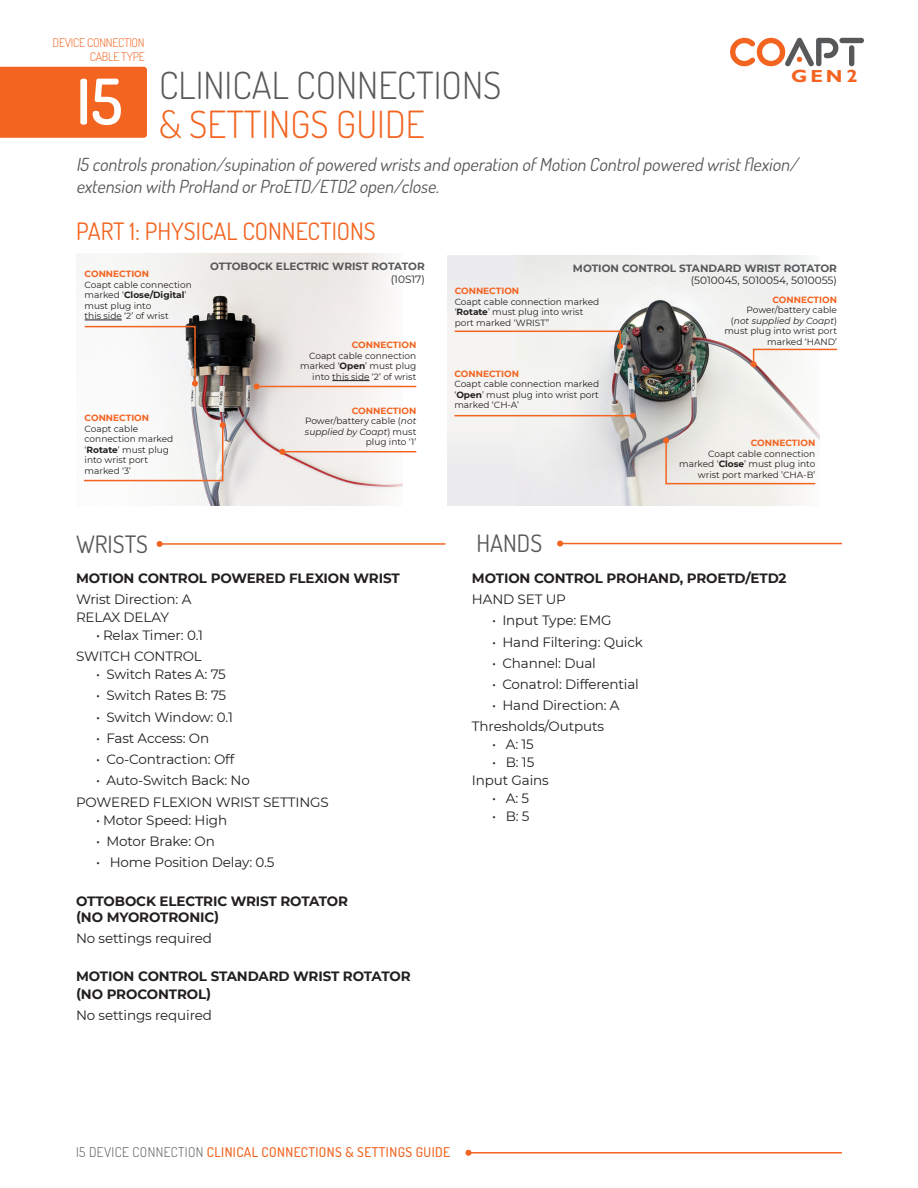
<style>
.page{position:relative;width:918px;height:1188px;background:#fff}
.page>*{position:absolute;margin:0;border:0;box-sizing:border-box;transform-origin:0 0}
.t1{font:600 63px "Dosis";color:#fff}
.t2{font:300 37.5px "Dosis";color:#57585a}
.t3{font:300 37.5px "Dosis";color:#f36421}
.t4{font:24px "Dosis";color:#f36421}
.t5{font:24px "Dosis";color:#57585a}
.t6{font:italic 18px/22.5px "Dosis";color:#57585a}
.t7{font:700 17.4px "Gill Sans";color:#f36421;scale:1.14 1}
.t8{font:13.5px/21.3px "Montserrat";letter-spacing:-.01em;color:#231f20}
.t9{font:700 13.5px/16.5px "Montserrat";letter-spacing:-.01em;color:#231f20}
.t10{font:500 13.5px "Dosis";letter-spacing:.03em;color:#f36421}
.t11{font:300 12px/14.4px "Dosis";letter-spacing:-.02em;color:#f36421;text-align:right}
.t12{font:700 10.5px "Montserrat";color:#57585a}
.t13{font:10.5px "Montserrat";color:#231f20}
.t14{font:9px/10.5px "Montserrat";color:#231f20;text-align:right}
.t15{font:700 9px "Montserrat";color:#f36421}
.s1{font-size:17.55px}
.s2{font-size:17.7px}
.s3{font-weight:700}
.s4{font-weight:700;color:#f36421}
.s5{font-style:italic}
.s6{font-weight:300;color:#58595b}
</style>
<div class="page">
<div style="left:0;top:67px;width:147px;height:71px;background:#f36421"></div>
<hr style="left:560px;top:543px;width:282px;height:1px;background:#f36421">
<svg style="left:557px;top:541px;width:6px;height:6px"></svg>
<hr style="left:160px;top:543px;width:286px;height:2px;background:#f36421">
<svg style="left:157px;top:541px;width:6px;height:6px"></svg>
<div style="left:447px;top:256px;width:173px;height:250px;background:#f1f1f0"></div>
<img style="left:517px;top:256px;width:303px;height:250px">
<img style="left:84px;top:254px;width:319px;height:252px">
<hr style="left:282px;top:451px;width:134px;height:1px;background:#f36421">
<svg style="left:279px;top:449px;width:6px;height:6px"></svg>
<hr style="left:85px;top:320px;width:37px;height:1px;background:#231f20">
<hr style="left:332px;top:380px;width:38px;height:1px;background:#231f20">
<svg style="left:84px;top:325px;width:114px;height:61px"></svg>
<hr style="left:257px;top:386px;width:159px;height:1px;background:#f36421">
<svg style="left:254px;top:383px;width:6px;height:6px"></svg>
<hr style="left:454px;top:415px;width:179px;height:1px;background:#f36421">
<svg style="left:630px;top:413px;width:6px;height:6px"></svg>
<svg style="left:454px;top:330px;width:169px;height:19px"></svg>
<svg style="left:751px;top:348px;width:87px;height:19px"></svg>
<svg style="left:663px;top:438px;width:154px;height:47px"></svg>
<svg style="left:83px;top:422px;width:143px;height:60px"></svg>
<hr style="left:468px;top:1152px;width:374px;height:2px;background:#f36421">
<svg style="left:465px;top:1150px;width:6px;height:6px"></svg>
<div style="left:849px;top:45px;width:5px;height:21px;background:#57585a;border-radius:3px"></div>
<div style="left:839px;top:38px;width:25px;height:5px;background:#57585a;border-radius:3px"></div>
<svg style="left:730px;top:38px;width:108px;height:29px"></svg>
<h3 class="t11" style="left:53px;top:35px;width:94px">DEVICE CONNECTION<br>CABLE TYPE</h3>
<h1 class="t1" style="left:76px;top:61px;width:48px">I5</h1>
<h2 class="t2" style="left:159px;top:60px;width:344px">CLINICAL CONNECTIONS</h2>
<h2 class="t3" style="left:159px;top:99px;width:267px">&amp; SETTINGS GUIDE</h2>
<h3 class="t7" style="left:791px;top:66px;width:60px"><span class="s1">G</span>EN<span class="s2">2</span></h3>
<h3 class="t6" style="left:76px;top:152px;width:727px">I5 controlspronation/supination ofpowered wristsand operation ofMotion Controlpowered wristflexion/ extension with ProHand orProETD/ETD2 open/close.</h3>
<h3 class="t4" style="left:76px;top:216px;width:301px">PART 1: PHYSICAL CONNECTIONS</h3>
<p class="t15" style="left:85px;top:268px;width:66px">CONNECTION</p>
<p class="t14" style="left:85px;top:279px;width:109px;text-align:left">Coapt cable connection marked ‘<span class="s3">Close/Digital</span>’ must plug into<br>this side ‘2’ of wrist</p>
<p class="t15" style="left:85px;top:412px;width:66px">CONNECTION</p>
<p class="t14" style="left:85px;top:423px;width:90px;text-align:left">Coapt cable connection marked ‘<span class="s3">Rotate</span>’ must plug into wrist port marked ‘3’</p>
<p class="t12" style="left:210px;top:259px;width:216px">OTTOBOCK ELECTRIC WRIST ROTATOR</p>
<p class="t13" style="left:391px;top:272px;width:36px">(10S17)</p>
<p class="t15" style="left:352px;top:339px;width:66px">CONNECTION</p>
<p class="t14" style="left:300px;top:350px;width:118px">Coapt cable connection marked ‘<span class="s3">Open</span>’ must plug into this side ‘2’ of wrist</p>
<p class="t14" style="left:305px;top:405px;width:113px"><span class="s4">CONNECTION<br></span>Power/battery cable (<span class="s5">not supplied by Coapt</span>) must plug into ‘1’</p>
<p class="t12" style="left:573px;top:261px;width:266px">MOTION CONTROL STANDARD WRIST ROTATOR</p>
<p class="t13" style="left:691px;top:273px;width:148px">(5010045, 5010054, 5010055)</p>
<p class="t15" style="left:455px;top:285px;width:66px">CONNECTION</p>
<p class="t14" style="left:455px;top:296px;width:146px;text-align:left">Coapt cable connection marked ‘<span class="s3">Rotate</span>’ must plug into wrist port marked ‘WRIST”</p>
<p class="t15" style="left:772px;top:293px;width:66px">CONNECTION</p>
<p class="t14" style="left:724px;top:304px;width:114px">Power/battery cable<br>(<span class="s5">not supplied by Coapt</span>) must plug into wrist port marked ‘HAND’</p>
<p class="t15" style="left:454px;top:367px;width:66px">CONNECTION</p>
<p class="t14" style="left:454px;top:378px;width:146px;text-align:justify">Coapt cable connection marked ‘<span class="s3">Open</span>’ must plug into wrist port marked ‘CH-A’</p>
<p class="t15" style="left:751px;top:437px;width:66px">CONNECTION</p>
<p class="t14" style="left:679px;top:448px;width:138px">Coapt cable connection marked ‘<span class="s3">Close</span>’ must plug into wrist port marked ’CHA-B’</p>
<h3 class="t5" style="left:76px;top:528px;width:73px">WRISTS</h3>
<h3 class="t5" style="left:477px;top:528px;width:67px">HANDS</h3>
<h3 class="t9" style="left:76px;top:569px;width:325px">MOTION CONTROL POWERED FLEXION WRIST</h3>
<h3 class="t8" style="left:76px;top:590px;width:117px;line-height:18px">Wrist Direction: A<br>RELAX DELAY</h3>
<h3 class="t8" style="left:76px;top:624px;width:129px;text-align:right">• Relax Timer: 0.1<br>SWITCH CONTROL</h3>
<h3 class="t8" style="left:96px;top:663px;width:131px">• Switch Rates A: 75</h3>
<h3 class="t8" style="left:96px;top:685px;width:132px">• Switch Rates B: 75</h3>
<h3 class="t8" style="left:96px;top:706px;width:138px">• Switch Window: 0.1</h3>
<h3 class="t8" style="left:96px;top:727px;width:114px">• Fast Access: On</h3>
<h3 class="t8" style="left:96px;top:748px;width:140px">• Co-Contraction: Off</h3>
<h3 class="t8" style="left:76px;top:769px;width:254px;text-indent:20px">• Auto-Switch Back: No<br>POWERED FLEXION WRIST SETTINGS</h3>
<h3 class="t8" style="left:96px;top:809px;width:132px">• Motor Speed: High</h3>
<h3 class="t8" style="left:96px;top:830px;width:120px">• Motor Brake: On</h3>
<h3 class="t8" style="left:96px;top:851px;width:180px">• Home Position Delay: 0.5</h3>
<h3 class="t9" style="left:76px;top:892px;width:274px">OTTOBOCK ELECTRIC WRIST ROTATOR (NO MYOROTRONIC)</h3>
<h3 class="t8" style="left:76px;top:927px;width:137px">No settings required</h3>
<h3 class="t9" style="left:76px;top:967px;width:336px;line-height:18px">MOTION CONTROL STANDARD WRIST ROTATOR (NO PROCONTROL)</h3>
<h3 class="t8" style="left:76px;top:1004px;width:137px">No settings required</h3>
<h3 class="t9" style="left:472px;top:569px;width:316px">MOTION CONTROL PROHAND, PROETD/ETD2</h3>
<h3 class="t8" style="left:472px;top:588px;width:95px">HAND SET UP</h3>
<h3 class="t8" style="left:492px;top:609px;width:121px">• Input Type: EMG</h3>
<h3 class="t8" style="left:492px;top:631px;width:152px">• Hand Filtering: Quick</h3>
<h3 class="t8" style="left:492px;top:652px;width:105px">• Channel: Dual</h3>
<h3 class="t8" style="left:492px;top:673px;width:148px">• Conatrol: Differential</h3>
<h3 class="t8" style="left:472px;top:694px;width:149px;text-indent:20px">• Hand Direction: A<br>Thresholds/Outputs</h3>
<h3 class="t8" style="left:492px;top:734px;width:43px">• A: 15</h3>
<h3 class="t8" style="left:472px;top:753px;width:78px;line-height:18px;text-align:center">• B: 15<br>Input Gains</h3>
<h3 class="t8" style="left:492px;top:788px;width:39px">• A: 5</h3>
<h3 class="t8" style="left:492px;top:806px;width:39px">• B: 5</h3>
<h3 class="t10" style="left:76px;top:1144px;width:376px"><span class="s6">I5 DEVICE CONNECTION</span> CLINICAL CONNECTIONS &amp; SETTINGS GUIDE</h3>
</div>
